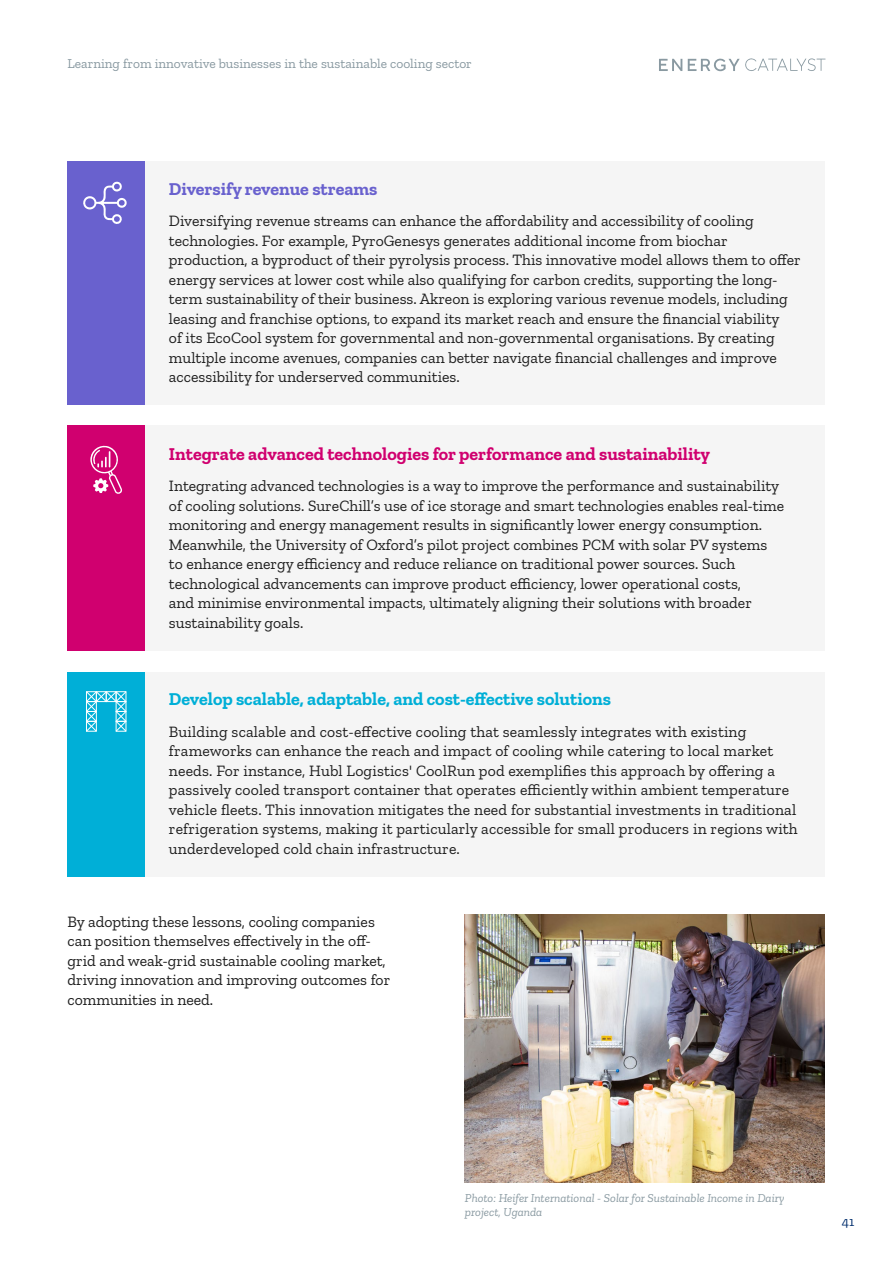
<style>
.page{position:relative;width:893px;height:1263px;background:#fff}
.page>*{position:absolute;margin:0;border:0;box-sizing:border-box;transform-origin:0 0}
.Main_body{font:700 18px "Zilla Slab";color:#d0006f}
.Main_body-2{font:700 18px "Zilla Slab";color:#00afd7}
.Main_body-3{font:700 18px "Zilla Slab";color:#6961ce}
.Main_body-4{font:15.75px/19.5px "Zilla Slab";color:#1e1e1e}
.t1{font:13.5px "Zilla Slab";color:#8999a1}
.t2{font:13.5px "Zilla Slab";color:#002e6d}
.Photo_caption{font:italic 12px/14.4px "Zilla Slab";color:#8999a1}
</style>
<div class="page">
<div style="left:145px;top:161px;width:680px;height:244px;background:#f5f5f5"></div>
<div style="left:145px;top:425px;width:680px;height:226px;background:#f5f5f5"></div>
<div style="left:145px;top:672px;width:680px;height:204px;background:#f5f5f5"></div>
<div style="left:68px;top:161px;width:77px;height:244px;background:#6961ce"></div>
<div style="left:68px;top:425px;width:77px;height:226px;background:#d0006f"></div>
<div style="left:68px;top:672px;width:77px;height:204px;background:#00afd7"></div>
<svg style="left:83px;top:181px;width:44px;height:43px"></svg>
<svg style="left:86px;top:691px;width:41px;height:41px"></svg>
<svg style="left:90px;top:445px;width:32px;height:49px"></svg>
<img style="left:465px;top:915px;width:360px;height:268px">
<svg style="left:659px;top:58px;width:166px;height:13px"></svg>
<p class="t1" style="left:68px;top:56px;width:406px">Learning from innovative businesses in the sustainable cooling sector</p>
<p class="Main_body-3" style="left:169px;top:178px;width:210px">Diversify revenue streams</p>
<p class="Main_body-4" style="left:169px;top:211px;width:633px">Diversifying revenue streams can enhance the affordability and accessibility of cooling technologies. For example, PyroGenesys generates additional income from biochar production, a byproduct of their pyrolysis process. This innovative model allows them to offer energy services at lower cost while also qualifying for carbon credits, supporting the long&shy;term sustainability of their business. Akreon is exploring various revenue models, including leasing and franchise options, to expand its market reach and ensure the financial viability<br>of its EcoCool system for governmental and non-governmental organisations. By creating multiple income avenues, companies can better navigate financial challenges and improve accessibility for underserved communities.</p>
<p class="Main_body" style="left:169px;top:443px;width:542px">Integrate advanced technologies for performance and sustainability</p>
<p class="Main_body-4" style="left:169px;top:476px;width:617px">Integrating advanced technologies is a way to improve the performance and sustainability of cooling solutions. SureChill’s use of ice storage and smart technologies enables real-time monitoring and energy management results in significantly lower energy consumption.<br>Meanwhile, the University of Oxford’s pilot project combines PCM with solar PV systems to enhance energy efficiency and reduce reliance on traditional power sources. Such technological advancements can improve product efficiency, lower operational costs,<br>and minimise environmental impacts, ultimately aligning their solutions with broader sustainability goals.</p>
<p class="Main_body-2" style="left:169px;top:689px;width:444px">Develop scalable, adaptable, and cost-effective solutions</p>
<p class="Main_body-4" style="left:169px;top:722px;width:630px">Building scalable and cost-effective cooling that seamlessly integrates with existing frameworks can enhance the reach and impact of cooling while catering to local market needs. For instance, Hubl Logistics' CoolRun pod exemplifies this approach by offering a passively cooled transport container that operates efficiently within ambient temperature vehicle fleets. This innovation mitigates the need for substantial investments in traditional refrigeration systems, making it particularly accessible for small producers in regions with underdeveloped cold chain infrastructure.</p>
<p class="Main_body-4" style="left:68px;top:912px;width:324px">By adopting these lessons, cooling companies can position themselves effectively in the off&shy;grid and weak-grid sustainable cooling market, driving innovation and improving outcomes for communities in need.</p>
<p class="Photo_caption" style="left:465px;top:1191px;width:321px">Photo: Heifer International - Solar for Sustainable Income in Dairy project, Uganda</p>
<p class="t2" style="left:842px;top:1214px;width:14px">41</p>
</div>
